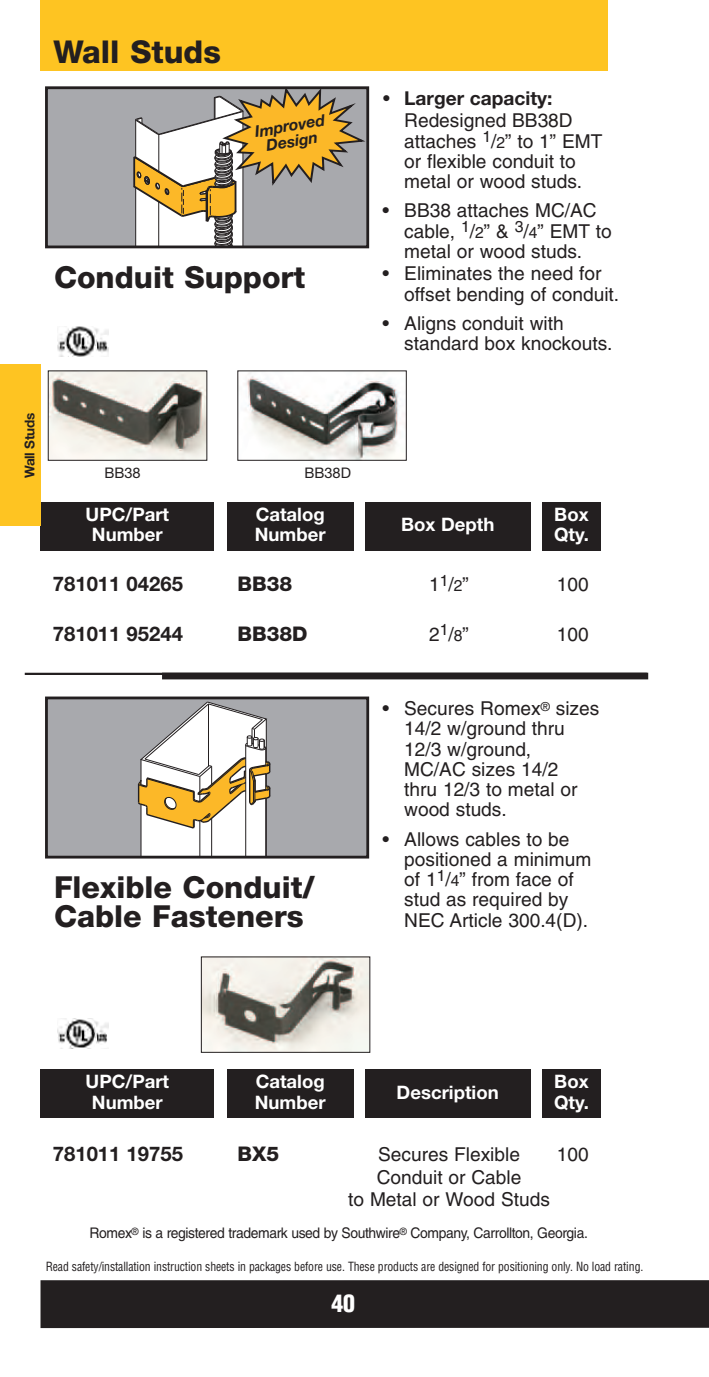
<style>
.page{position:relative;width:709px;height:1377px;background:#fff}
.page>*{position:absolute;margin:0;border:0;box-sizing:border-box;transform-origin:0 0}
.t1{font:800 31.5px "Helvetica Neue";color:#231f20}
.t2{font:800 30.38px/28.1px "Helvetica Neue";color:#231f20}
.t3{font:900 condensed 23.62px "Helvetica";color:#fff}
.t4{font:700 20.25px "Helvetica Neue";color:#231f20}
.t5{font:800 20.25px "Helvetica Neue";color:#231f20}
.t6{font:19.12px/20.2px "Helvetica";color:#231f20}
.t7{font:700 19.12px "Helvetica Neue";color:#231f20}
.t8{font:700 18.45px/20.2px "Helvetica Neue";color:#fff}
.t9{font:italic 700 15.75px/15.8px "Helvetica Neue";color:#231f20;text-align:center}
.t10{font:14.62px "Helvetica";letter-spacing:-.03em;color:#231f20;scale:.95 1}
.t11{font:14.62px "Helvetica Neue";color:#231f20}
.t12{font:700 13.5px "Helvetica Neue";letter-spacing:-.03em;color:#231f20}
.t13{font:condensed 12.38px "Helvetica";letter-spacing:-.01em;color:#231f20;scale:.95 1}
.s1{font-family:"Helvetica";font-weight:400}
.s2{font-size:15.75px}
</style>
<div class="page">
<hr style="left:25px;top:673px;width:622px;height:2px;background:#231f20">
<div style="left:162px;top:673px;width:486px;height:6px;background:#231f20"></div>
<div style="left:40px;top:0;width:567px;height:71px;background:#fec422"></div>
<div style="left:40px;top:502px;width:174px;height:49px;background:#231f20"></div>
<div style="left:365px;top:502px;width:165px;height:49px;background:#231f20"></div>
<div style="left:227px;top:502px;width:126px;height:49px;background:#231f20"></div>
<div style="left:542px;top:502px;width:59px;height:49px;background:#231f20"></div>
<div style="left:0;top:364px;width:40px;height:162px;background:#fec422"></div>
<div style="left:46px;top:88px;width:322px;height:159px;background:#a8a9ad"></div>
<div style="left:45px;top:86px;width:324px;height:162px;border:3px solid #231f20"></div>
<div style="left:40px;top:1069px;width:174px;height:49px;background:#231f20"></div>
<div style="left:365px;top:1069px;width:165px;height:49px;background:#231f20"></div>
<div style="left:227px;top:1069px;width:126px;height:49px;background:#231f20"></div>
<div style="left:542px;top:1069px;width:59px;height:49px;background:#231f20"></div>
<div style="left:46px;top:698px;width:322px;height:159px;background:#a8a9ad"></div>
<svg style="left:137px;top:701px;width:134px;height:154px"></svg>
<div style="left:45px;top:697px;width:324px;height:162px;border:3px solid #231f20"></div>
<img style="left:57px;top:326px;width:51px;height:30px">
<img style="left:57px;top:1018px;width:51px;height:31px">
<div style="left:40px;top:1280px;width:669px;height:48px;background:#231f20"></div>
<img style="left:245px;top:373px;width:154px;height:86px">
<div style="left:237px;top:371px;width:169px;height:90px;border:1px solid #231f20"></div>
<img style="left:203px;top:959px;width:165px;height:92px">
<div style="left:201px;top:957px;width:169px;height:96px;border:1px solid #231f20"></div>
<img style="left:50px;top:373px;width:155px;height:86px">
<div style="left:48px;top:371px;width:159px;height:90px;border:1px solid #231f20"></div>
<svg style="left:131px;top:88px;width:238px;height:159px"></svg>
<h1 class="t1" style="left:54px;top:41px;width:169px">Wall Studs</h1>
<p class="t9" style="left:254px;top:125px;width:72px;rotate:-10deg">Improved<br>Design</p>
<h2 class="t2" style="left:54px;top:266px;width:253px">Conduit Support</h2>
<p class="t7" style="left:383px;top:91px;width:171px"><span class="s1">•</span> Larger capacity:</p>
<p class="t6" style="left:404px;top:112px;width:200px">Redesigned BB38D attaches <sup>1</sup>/<span class="s2">2</span>” to 1” EMT or flexible conduit to metal or wood studs.</p>
<p class="t6" style="left:404px;top:202px;width:209px;text-indent:-22px">• BB38 attaches MC/AC cable, <sup>1</sup>/<span class="s2">2</span>” &amp; <sup>3</sup>/<span class="s2">4</span>” EMT to metal or wood studs.</p>
<p class="t6" style="left:404px;top:265px;width:216px;text-indent:-22px">• Eliminates the need for offset bending of conduit.</p>
<p class="t6" style="left:404px;top:315px;width:210px;text-indent:-22px">• Aligns conduit with standard box knockouts.</p>
<p class="t12" style="left:25px;top:478px;width:66px;rotate:-90deg">Wall Studs</p>
<p class="t11" style="left:104px;top:467px;width:38px">BB38</p>
<p class="t11" style="left:304px;top:467px;width:48px">BB38D</p>
<p class="t8" style="left:86px;top:506px;width:85px;text-align:center">UPC/Part<br>Number</p>
<p class="t8" style="left:401px;top:516px;width:95px">Box Depth</p>
<p class="t8" style="left:255px;top:506px;width:72px">Catalog<br>Number</p>
<p class="t8" style="left:554px;top:506px;width:36px">Box<br>Qty.</p>
<p class="t4" style="left:53px;top:577px;width:132px">781011 04265</p>
<p class="t5" style="left:237px;top:577px;width:56px">BB38</p>
<p class="t6" style="left:429px;top:576px;width:41px">1<sup>1</sup>/<span class="s2">2</span>”</p>
<p class="t6" style="left:557px;top:576px;width:33px">100</p>
<p class="t4" style="left:53px;top:626px;width:132px">781011 95244</p>
<p class="t5" style="left:237px;top:626px;width:72px">BB38D</p>
<p class="t6" style="left:429px;top:625px;width:41px">2<sup>1</sup>/<span class="s2">8</span>”</p>
<p class="t6" style="left:557px;top:625px;width:33px">100</p>
<h2 class="t2" style="left:54px;top:876px;width:262px">Flexible Conduit/<br>Cable Fasteners</h2>
<p class="t6" style="left:404px;top:700px;width:197px;text-indent:-22px">• Secures Romex<sup>®</sup> sizes<br>14/2 w/ground thru<br>12/3 w/ground,<br>MC/AC sizes 14/2<br>thru 12/3 to metal or wood studs.</p>
<p class="t6" style="left:404px;top:831px;width:189px;text-indent:-22px">• Allows cables to be positioned a minimum of 1<sup>1</sup>/<span class="s2">4</span>” from face of stud as required by<br>NEC Article 300.4(D).</p>
<p class="t8" style="left:86px;top:1073px;width:85px;text-align:center">UPC/Part<br>Number</p>
<p class="t8" style="left:397px;top:1084px;width:104px">Description</p>
<p class="t8" style="left:255px;top:1073px;width:72px">Catalog<br>Number</p>
<p class="t8" style="left:554px;top:1073px;width:36px">Box<br>Qty.</p>
<p class="t4" style="left:53px;top:1147px;width:132px">781011 19755</p>
<p class="t5" style="left:237px;top:1147px;width:43px">BX5</p>
<p class="t6" style="left:378px;top:1146px;width:143px">Secures Flexible</p>
<p class="t6" style="left:557px;top:1146px;width:33px">100</p>
<p class="t6" style="left:348px;top:1167px;width:203px;line-height:22.5px;text-align:center">Conduit or Cable<br>to Metal or Wood Studs</p>
<p class="t10" style="left:90px;top:1228px;width:526px">Romex<sup>®</sup> is a registered trademark used by Southwire<sup>®</sup> Company, Carrollton, Georgia.</p>
<p class="t13" style="left:46px;top:1260px;width:630px">Read safety/installation instruction sheets in packages before use. These products are designed for positioning only. No load rating.</p>
<p class="t3" style="left:331px;top:1290px;width:25px">40</p>
</div>
